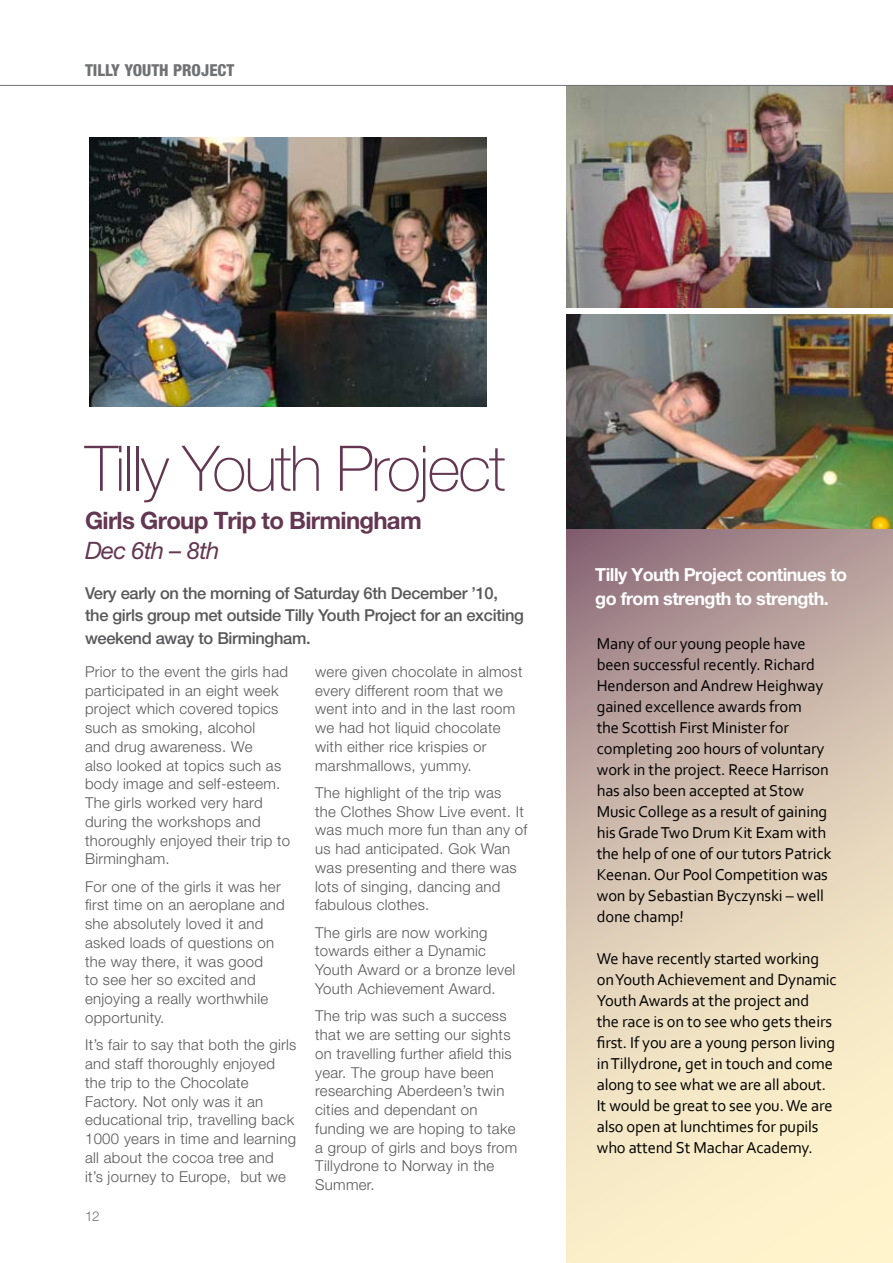
<style>
.page{position:relative;width:893px;height:1263px;background:#fff}
.page>*{position:absolute;margin:0;border:0;box-sizing:border-box;transform-origin:0 0}
.t1{font:100 63px "Helvetica Neue LT Pro";letter-spacing:-.03em;color:#633751}
.t2{font:700 24px "Helvetica Neue LT Pro";letter-spacing:-.03em;color:#633751}
.t3{font:italic 24px "Helvetica Neue LT Pro";letter-spacing:-.03em;color:#633751}
.t4{font:700 18px/24px "Helvetica Neue LT Pro";letter-spacing:-.03em;color:#fff}
.t5{font:16.5px/21px "Corbel";letter-spacing:-.01em;color:#000}
.t6{font:500 16.5px/22.5px "Helvetica Neue LT Pro";letter-spacing:-.02em;color:#58585a}
.t7{font:800 condensed 16.5px "Helvetica Neue LT Pro";color:#707173}
.t8{font:300 15px/18.8px "Helvetica Neue LT Pro";letter-spacing:.02em;color:#58585a}
.t9{font:300 13.5px "Helvetica Neue LT Pro";color:#707173}
</style>
<div class="page">
<svg style="left:567px;top:529px;width:326px;height:734px;background:#dac8b4"></svg>
<img style="left:567px;top:86px;width:326px;height:222px">
<img style="left:567px;top:315px;width:326px;height:214px">
<hr style="left:0;top:85px;width:893px;height:1px;background:#707173">
<img style="left:89px;top:138px;width:398px;height:268px">
<p class="t7" style="left:85px;top:59px;width:151px">TILLY YOUTH PROJECT</p>
<h1 class="t1" style="left:85px;top:432px;width:422px">Tilly Youth Project</h1>
<h2 class="t2" style="left:85px;top:506px;width:338px">Girls Group Trip to Birmingham</h2>
<h2 class="t3" style="left:85px;top:536px;width:136px">Dec 6th – 8th</h2>
<p class="t6" style="left:85px;top:582px;width:440px">Very early on the morning of Saturday 6th December ’10, the girls group met outside Tilly Youth Project for an exciting weekend away to Birmingham.</p>
<p class="t8" style="left:85px;top:662px;width:207px">Prior to the event the girls had participated in an eight week project which covered topics such as smoking, alcohol<br>and drug awareness. We<br>also looked at topics such as body image and self-esteem.<br>The girls worked very hard during the workshops and thoroughly enjoyed their trip to<br>Birmingham.</p>
<p class="t8" style="left:85px;top:877px;width:201px">For one of the girls it was her first time on an aeroplane and she absolutely loved it and asked loads of questions on the way there, it was good<br>to see her so excited and enjoying a really worthwhile opportunity.</p>
<p class="t8" style="left:85px;top:1035px;width:213px">It’s fair to say that both the girls and staff thoroughly enjoyed the trip to the Chocolate<br>Factory. Not only was it an educational trip, travelling back<br>1000 years in time and learning all about the cocoa tree and<br>it’s journey to Europe, but we</p>
<p class="t9" style="left:85px;top:1208px;width:16px">12</p>
<p class="t8" style="left:315px;top:662px;width:209px">were given chocolate in almost every different room that we went into and in the last room we had hot liquid chocolate with either rice krispies or marshmallows, yummy.</p>
<p class="t8" style="left:315px;top:783px;width:214px">The highlight of the trip was<br>the Clothes Show Live event. It was much more fun than any of us had anticipated. Gok Wan was presenting and there was lots of singing, dancing and fabulous clothes.</p>
<p class="t8" style="left:315px;top:923px;width:202px">The girls are now working towards either a Dynamic<br>Youth Award or a bronze level<br>Youth Achievement Award.</p>
<p class="t8" style="left:315px;top:1006px;width:204px">The trip was such a success that we are setting our sights on travelling further afield this year. The group have been researching Aberdeen’s twin cities and dependant on funding we are hoping to take a group of girls and boys from<br>Tillydrone to Norway in the<br>Summer.</p>
<p class="t4" style="left:595px;top:562px;width:253px">Tilly Youth Project continues to go from strength to strength.</p>
<p class="t5" style="left:597px;top:633px;width:236px">Many of our young people have been successful recently. Richard<br>Henderson and Andrew Heighway gained excellence awards from<br>the Scottish First Minister for completing 200 hours of voluntary work in the project. Reece Harrison has also been accepted at Stow<br>Music College as a result of gaining his Grade Two Drum Kit Exam with the help of one of our tutors Patrick<br>Keenan. Our Pool Competition was won by Sebastian Byczynski – well done champ!</p>
<p class="t5" style="left:597px;top:948px;width:242px">We have recently started working on Youth Achievement and Dynamic Youth Awards at the project and<br>the race is on to see who gets theirs first. If you are a young person living in Tillydrone, get in touch and come along to see what we are all about.<br>It would be great to see you. We are also open at lunchtimes for pupils who attend St Machar Academy.</p>
</div>
